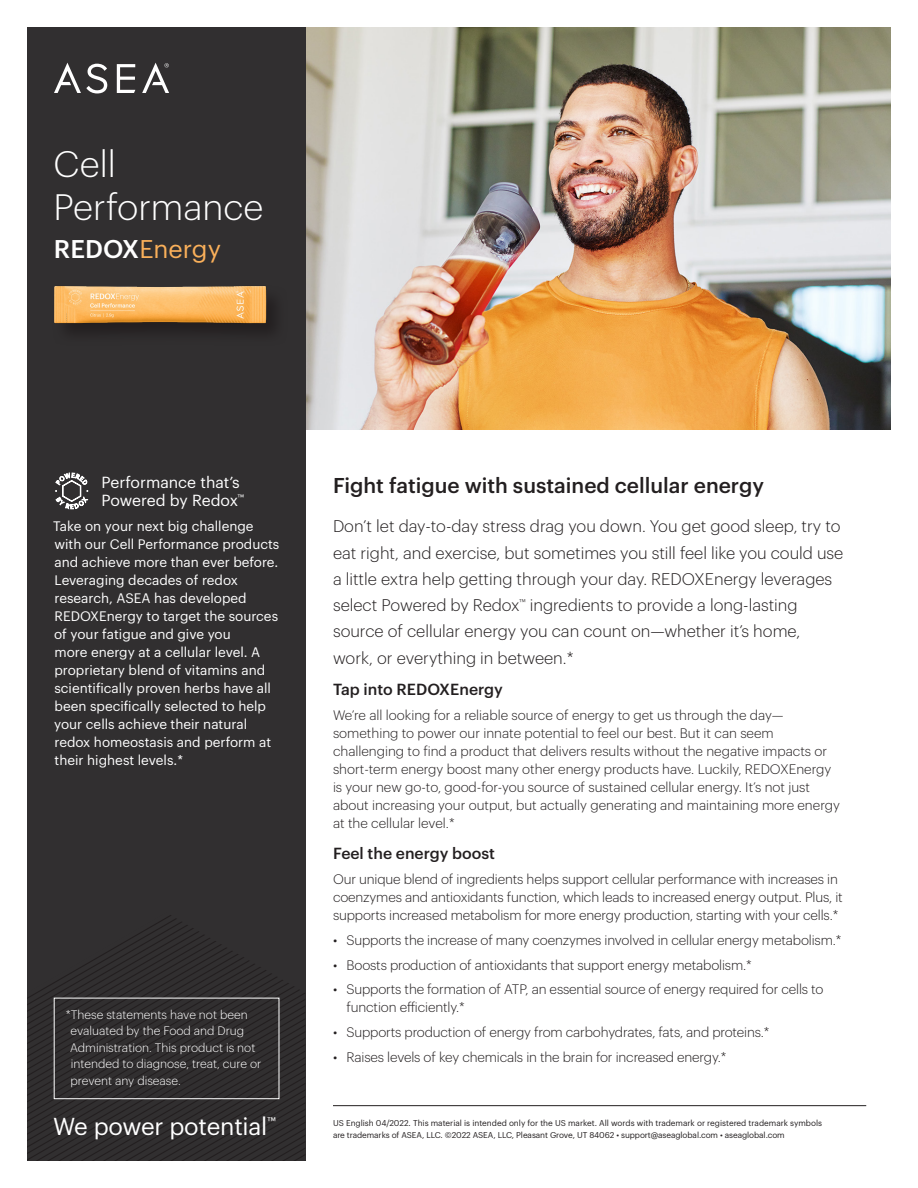
<style>
.page{position:relative;width:918px;height:1188px;background:#fff}
.page>*{position:absolute;margin:0;border:0;box-sizing:border-box;transform-origin:0 0}
.t1{font:300 36px/43.2px "Graphik";color:#fff}
.t2{font:25.05px "Graphik";color:#fab05a}
.t3{font:24px "Graphik";letter-spacing:-.01em;color:#fff}
.t4{font:500 21px "Graphik";color:#231f20}
.t5{font:300 16.5px/26.2px "Graphik";color:#231f20}
.t6{font:500 15.75px "Graphik";color:#231f20}
.t7{font:15.75px/18px "Graphik";color:#fff}
.t8{font:300 13.5px/18px "Graphik";letter-spacing:-.01em;color:#231f20}
.t9{font:13.5px/18px "Graphik";color:#fff}
.t10{font:300 12px/16.5px "Graphik";color:#fff}
.t11{font:8.25px/12px "Graphik";letter-spacing:-.005em;color:#231f20}
.s1{font-weight:500;color:#fff}
</style>
<div class="page">
<hr style="left:333px;top:1105px;width:533px;height:1px;background:#231f20">
<div style="left:27px;top:27px;width:279px;height:1134px;background:#312f30"></div>
<svg style="left:27px;top:915px;width:278px;height:246px"></svg>
<div style="left:54px;top:998px;width:225px;height:101px;border:1px solid #fff"></div>
<svg style="left:54px;top:63px;width:53px;height:30px"></svg>
<svg style="left:117px;top:64px;width:18px;height:29px"></svg>
<svg style="left:142px;top:63px;width:27px;height:30px"></svg>
<img style="left:306px;top:27px;width:585px;height:403px">
<div style="left:52px;top:285px;width:236px;height:61px;background:#2c2a2b"></div>
<img style="left:54px;top:286px;width:214px;height:39px">
<svg style="left:55px;top:473px;width:33px;height:36px"></svg>
<p class="t1" style="left:54px;top:139px;width:211px">Cell<br>Performance</p>
<p class="t2" style="left:54px;top:230px;width:169px"><span class="s1">REDOX</span>Energy</p>
<p class="t7" style="left:102px;top:472px;width:144px">Performance that’s<br>Powered by Redox<sup>™</sup></p>
<p class="t9" style="left:53px;top:516px;width:228px">Take on your next big challenge with our Cell Performance products and achieve more than ever before.<br>Leveraging decades of redox research, ASEA has developed<br>REDOXEnergy to target the sources of your fatigue and give you<br>more energy at a cellular level. A proprietary blend of vitamins and scientifically proven herbs have all been specifically selected to help your cells achieve their natural redox homeostasis and perform at their highest levels.*</p>
<p class="t10" style="left:70px;top:1005px;width:193px;text-indent:-4px">*These statements have not been evaluated by the Food and Drug<br>Administration. This product is not intended to diagnose, treat, cure or prevent any disease.</p>
<p class="t3" style="left:53px;top:1109px;width:224px">We power potential<sup>™</sup></p>
<p class="t4" style="left:333px;top:469px;width:432px">Fight fatigue with sustained cellular energy</p>
<p class="t5" style="left:333px;top:512px;width:512px">Don’t let day-to-day stress drag you down. You get good sleep, try to eat right, and exercise, but sometimes you still feel like you could use a little extra help getting through your day. REDOXEnergy leverages select Powered by Redox<sup>™</sup> ingredients to provide a long-lasting source of cellular energy you can count on—whether it’s home, work, or everything in between.*</p>
<p class="t6" style="left:333px;top:677px;width:171px">Tap into REDOXEnergy</p>
<p class="t8" style="left:333px;top:705px;width:508px">We’re all looking for a reliable source of energy to get us through the day— something to power our innate potential to feel our best. But it can seem challenging to find a product that delivers results without the negative impacts or short-term energy boost many other energy products have. Luckily, REDOXEnergy is your new go-to, good-for-you source of sustained cellular energy. It’s not just about increasing your output, but actually generating and maintaining more energy at the cellular level.*</p>
<p class="t6" style="left:333px;top:842px;width:164px">Feel the energy boost</p>
<p class="t8" style="left:333px;top:869px;width:511px">Our unique blend of ingredients helps support cellular performance with increases in coenzymes and antioxidants function, which leads to increased energy output. Plus, it supports increased metabolism for more energy production, starting with your cells.*</p>
<p class="t8" style="left:333px;top:930px;width:510px">• Supports the increase of many coenzymes involved in cellular energy metabolism.*</p>
<p class="t8" style="left:333px;top:955px;width:420px">• Boosts production of antioxidants that support energy metabolism.*</p>
<p class="t8" style="left:346px;top:979px;width:479px;text-indent:-14px">• Supports the formation of ATP, an essential source of energy required for cells to function efficiently.*</p>
<p class="t8" style="left:333px;top:1022px;width:438px">• Supports production of energy from carbohydrates, fats, and proteins.*</p>
<p class="t8" style="left:333px;top:1047px;width:395px">• Raises levels of key chemicals in the brain for increased energy.*</p>
<p class="t11" style="left:333px;top:1116px;width:491px">US English 04/2022. This material is intended only for the US market. All words with trademark or registered trademark symbols are trademarks of ASEA, LLC. ©2022 ASEA, LLC, Pleasant Grove, UT 84062 • support@aseaglobal.com • aseaglobal.com</p>
</div>
